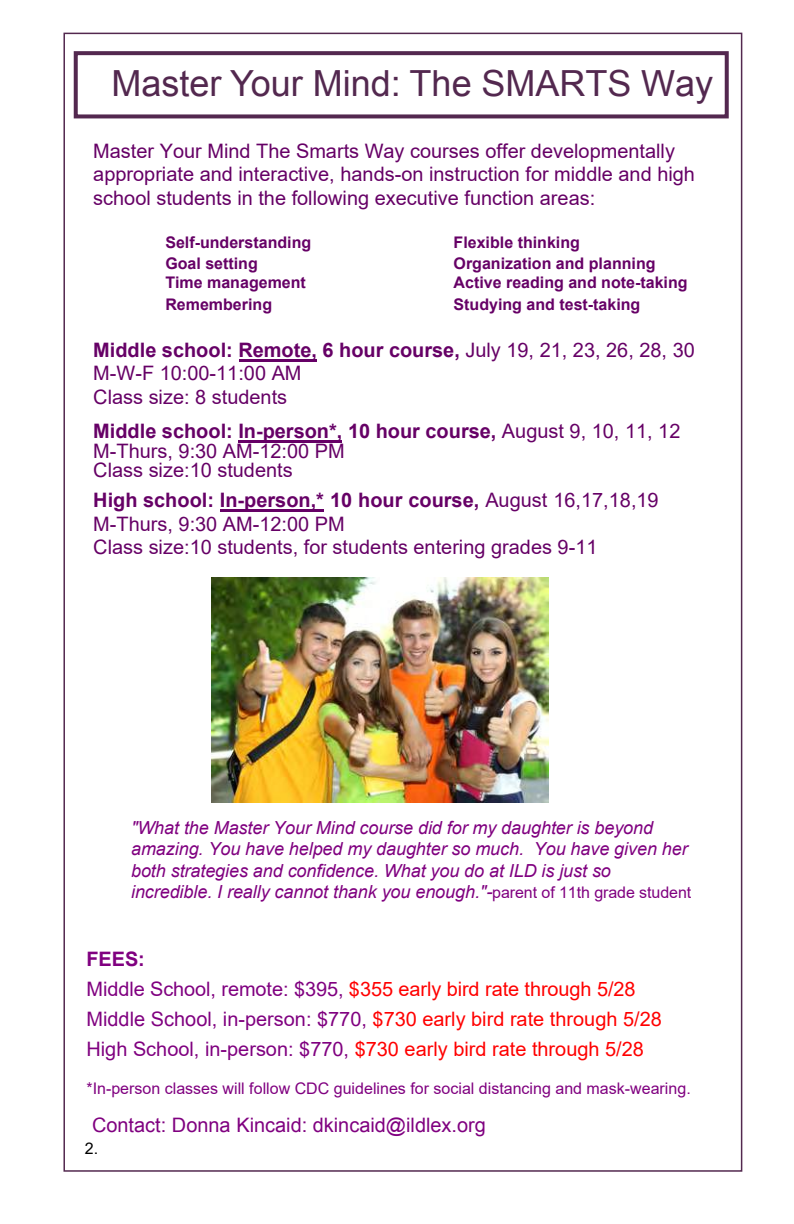
<style>
.page{position:relative;width:794px;height:1224px;background:#fff}
.page>*{position:absolute;margin:0;border:0;box-sizing:border-box;transform-origin:0 0}
.t1{font:36px "Arial";color:#53284f}
.t2{font:20px/23.6px "Arial";color:#606}
.t3{font:20px/29.8px "Arial";color:#f00}
.t4{font:20px "Arial";color:#800080}
.t5{font:italic 18px/21.6px "Arial";letter-spacing:-.005em;color:#800080}
.t6{font:700 16px "Arial";color:#606}
.t7{font:16px "Arial";color:#800080}
.t8{font:16px "Arial";color:#000}
.s1{font-weight:700}
.s2{font-style:normal;font-size:16px}
.s3{font-weight:700;color:#800080}
.s4{color:#800080}
</style>
<div class="page">
<div style="left:74px;top:51px;width:654px;height:67px;border:4px solid #53284f"></div>
<img style="left:211px;top:578px;width:337px;height:224px">
<hr style="left:239px;top:359px;width:77px;height:2px;background:#606">
<hr style="left:239px;top:440px;width:103px;height:2px;background:#606">
<hr style="left:220px;top:510px;width:103px;height:2px;background:#606">
<h1 class="t1" style="left:111px;top:59px;width:603px">Master Your Mind: The SMARTS Way</h1>
<p class="t2" style="left:93px;top:139px;width:603px">Master Your Mind The Smarts Way courses offer developmentally appropriate and interactive, hands-on instruction for middle and high school students in the following executive function areas:</p>
<p class="t6" style="left:165px;top:231px;width:147px">Self-understanding</p>
<p class="t6" style="left:453px;top:231px;width:128px">Flexible thinking</p>
<p class="t6" style="left:165px;top:252px;width:94px">Goal setting</p>
<p class="t6" style="left:453px;top:252px;width:203px">Organization and planning</p>
<p class="t6" style="left:165px;top:271px;width:142px">Time management</p>
<p class="t6" style="left:453px;top:271px;width:235px">Active reading and note-taking</p>
<p class="t6" style="left:165px;top:293px;width:108px">Remembering</p>
<p class="t6" style="left:453px;top:293px;width:188px">Studying and test-taking</p>
<p class="t2" style="left:93px;top:338px;width:603px"><span class="s1">Middle school: Remote, 6 hour course,</span> July 19, 21, 23, 26, 28, 30<br>M-W-F 10:00-11:00 AM<br>Class size: 8 students</p>
<p class="t2" style="left:93px;top:420px;width:588px;line-height:20px"><span class="s1">Middle school: In-person*, 10 hour course,</span> August 9, 10, 11, 12<br>M-Thurs, 9:30 AM-12:00 PM<br>Class size:10 students</p>
<p class="t2" style="left:93px;top:488px;width:566px"><span class="s1">High school: In-person,* 10 hour course,</span> August 16,17,18,19<br>M-Thurs, 9:30 AM-12:00 PM<br>Class size:10 students, for students entering grades 9-11</p>
<p class="t5" style="left:131px;top:817px;width:561px">"What the Master Your Mind course did for my daughter is beyond amazing. You have helped my daughter so much. You have given her both strategies and confidence. What you do at ILD is just so incredible. I really cannot thank you enough."-<span class="s2">parent of 11th grade student</span></p>
<p class="t3" style="left:86px;top:944px;width:576px"><span class="s3">FEE</span><span class="s3">S:<br></span><span class="s4">Middle School, remote: $395,</span> $355 early bird rate through 5/28<br><span class="s4">Middle School</span><span class="s4">, in-person: $770,</span> $730 early bird rate through 5/28<br><span class="s4">High School, in-person: $770,</span> $730 early bird rate through 5/28</p>
<p class="t7" style="left:86px;top:1077px;width:605px">*In-person classes will follow CDC guidelines for social distancing and mask-wearing.</p>
<p class="t4" style="left:92px;top:1111px;width:395px">Contact: Donna Kincaid: dkincaid@ildlex.org</p>
<p class="t8" style="left:85px;top:1137px;width:15px">2.</p>
</div>
